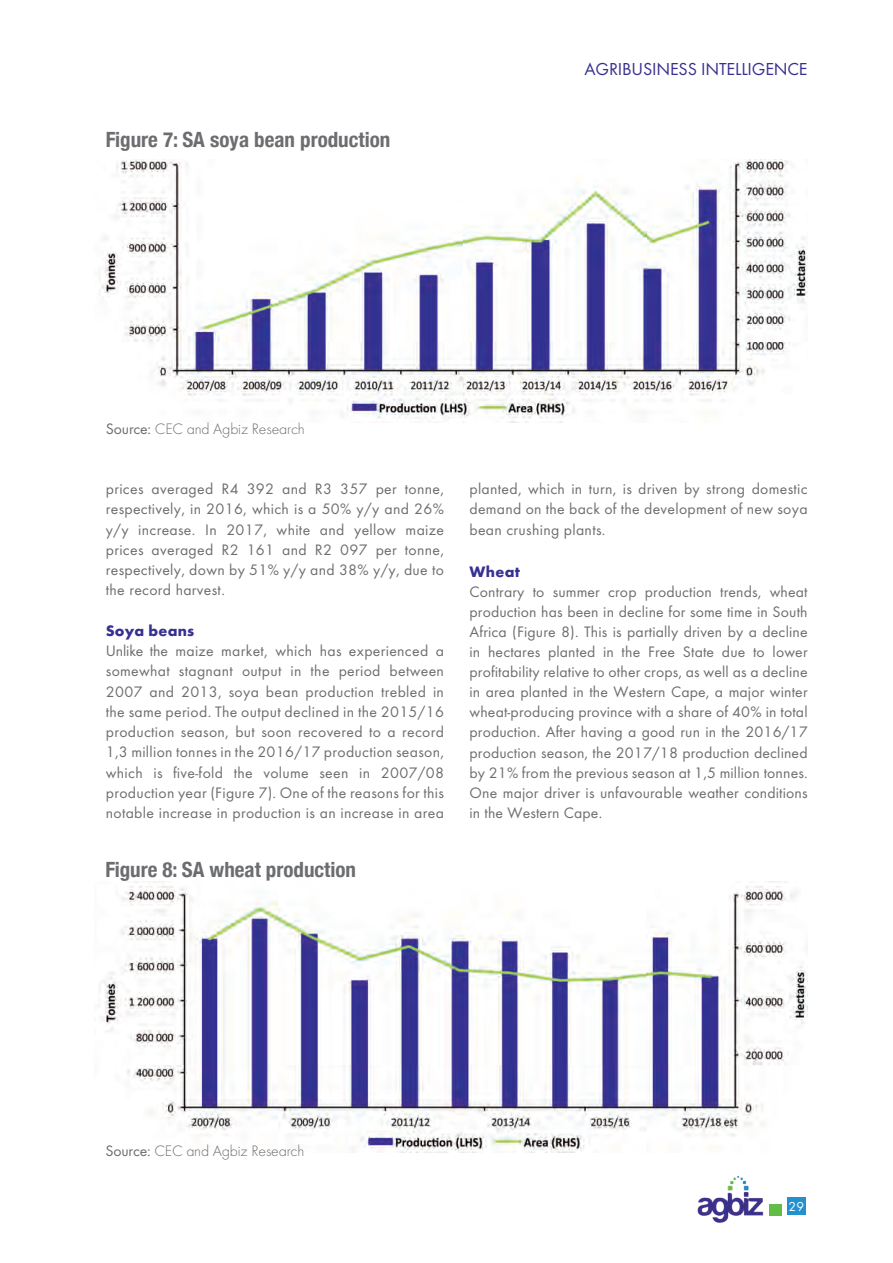
<style>
.page{position:relative;width:893px;height:1263px;background:#fff}
.page>*{position:absolute;margin:0;border:0;box-sizing:border-box;transform-origin:0 0}
.t1{font:700 condensed 21px "Helvetica Neue";color:#6c6d70}
.t2{font:18px "Futura T";letter-spacing:-.01em;color:#373091}
.t3{font:15.75px/20.2px "Futura T";letter-spacing:.02em;color:#6c6d70;text-align:justify}
.t4{font:300 15.75px "Futura T";letter-spacing:-.01em;color:#6c6d70}
.t5{font:700 15.75px "Futura T";letter-spacing:.01em;color:#373091}
.t6{font:13.5px "Futura T";color:#fff}
.s1{font-weight:400}
</style>
<div class="page">
<img style="left:697px;top:1176px;width:109px;height:47px">
<div style="left:787px;top:1198px;width:18px;height:17px;background:#2191d0"></div>
<div style="left:769px;top:1204px;width:12px;height:11px;background:#63bc46"></div>
<img style="left:99px;top:160px;width:708px;height:262px">
<img style="left:94px;top:881px;width:713px;height:271px">
<h1 class="t1" style="left:106px;top:122px;width:286px">Figure 7: SA soya bean production</h1>
<p class="t2" style="left:584px;top:58px;width:224px">AGRIBUSINESS INTELLIGENCE</p>
<p class="t4" style="left:106px;top:420px;width:200px"><span class="s1">Source:</span> CEC and Agbiz Research</p>
<p class="t3" style="left:106px;top:479px;width:340px">prices averaged R4 392 and R3 357 per tonne, respectively, in 2016, which is a 50% y/y and 26% y/y increase. In 2017, white and yellow maize prices averaged R2 161 and R2 097 per tonne, respectively, down by 51% y/y and 38% y/y, due to the record harvest.</p>
<p class="t5" style="left:106px;top:621px;width:90px">Soya beans</p>
<p class="t3" style="left:106px;top:641px;width:340px">Unlike the maize market, which has experienced a somewhat stagnant output in the period between 2007 and 2013, soya bean production trebled in the same period. The output declined in the 2015/16 production season, but soon recovered to a record 1,3 million tonnes in the 2016/17 production season, which is five-fold the volume seen in 2007/08 production year (Figure 7). One of the reasons for this notable increase in production is an increase in area</p>
<h1 class="t1" style="left:105px;top:853px;width:252px">Figure 8: SA wheat production</h1>
<p class="t3" style="left:469px;top:479px;width:340px">planted, which in turn, is driven by strong domestic demand on the back of the development of new soya bean crushing plants.</p>
<p class="t5" style="left:469px;top:562px;width:52px">Wheat</p>
<p class="t3" style="left:469px;top:581px;width:340px">Contrary to summer crop production trends, wheat production has been in decline for some time in South Africa (Figure 8). This is partially driven by a decline in hectares planted in the Free State due to lower profitability relative to other crops, as well as a decline in area planted in the Western Cape, a major winter wheat-producing province with a share of 40% in total production. After having a good run in the 2016/17 production season, the 2017/18 production declined by 21% from the previous season at 1,5 million tonnes.<br>One major driver is unfavourable weather conditions in the Western Cape.</p>
<p class="t4" style="left:105px;top:1142px;width:200px"><span class="s1">Source:</span> CEC and Agbiz Research</p>
<p class="t6" style="left:788px;top:1199px;width:17px">29</p>
</div>
